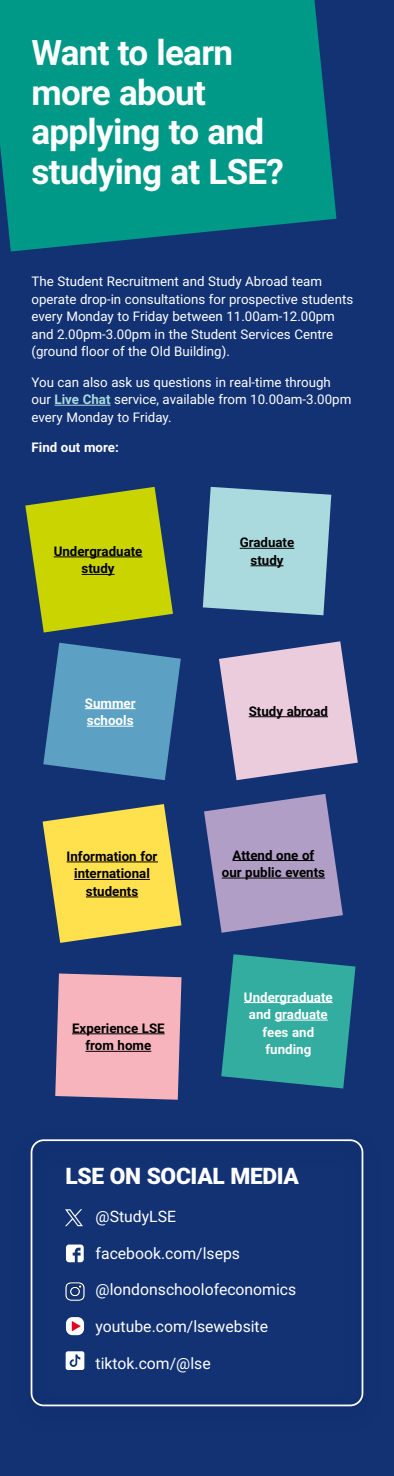
<style>
.page{position:relative;width:394px;height:1476px;background:#fff}
.page>*{position:absolute;margin:0;border:0;box-sizing:border-box;transform-origin:0 0}
.t1{font:700 35px/39.5px "Roboto";letter-spacing:-.02em;color:#fff}
.t2{font:900 22.75px "Roboto";letter-spacing:-.015em;color:#fff}
.t3{font:15.75px "Roboto";color:#fff}
.t4{font:13.3px/17.5px "Roboto";color:#fff}
.t5{font:700 13.3px/17.5px "Roboto";color:#000;text-align:center}
.t6{font:700 13.3px/17.5px "Roboto";color:#fff}
.s1{font-weight:700;color:#aadade}
</style>
<div class="page">
<div style="left:0;top:0;width:394px;height:1475px;background:#123274"></div>
<svg style="left:0;top:0;width:336px;height:251px;background:#019085"></svg>
<hr style="left:55px;top:405px;width:56px;height:1px;background:#aadade">
<svg style="left:25px;top:487px;width:148px;height:145px"></svg>
<hr style="left:54px;top:556px;width:88px;height:1px;background:#000">
<hr style="left:82px;top:574px;width:33px;height:1px;background:#000">
<svg style="left:203px;top:487px;width:128px;height:128px;background:#98c6d1"></svg>
<hr style="left:240px;top:548px;width:54px;height:1px;background:#000">
<hr style="left:250px;top:565px;width:33px;height:1px;background:#000">
<svg style="left:219px;top:641px;width:139px;height:139px"></svg>
<hr style="left:249px;top:716px;width:79px;height:1px;background:#000">
<svg style="left:43px;top:642px;width:138px;height:138px"></svg>
<hr style="left:85px;top:708px;width:50px;height:1px;background:#fff">
<hr style="left:87px;top:725px;width:46px;height:1px;background:#fff">
<svg style="left:43px;top:804px;width:138px;height:138px"></svg>
<hr style="left:67px;top:861px;width:91px;height:1px;background:#000">
<hr style="left:74px;top:879px;width:76px;height:1px;background:#000">
<hr style="left:86px;top:896px;width:52px;height:1px;background:#000">
<svg style="left:221px;top:954px;width:134px;height:134px"></svg>
<hr style="left:244px;top:1002px;width:89px;height:1px;background:#fff">
<hr style="left:275px;top:1019px;width:53px;height:1px;background:#fff">
<svg style="left:204px;top:794px;width:139px;height:138px"></svg>
<hr style="left:232px;top:860px;width:82px;height:1px;background:#000">
<hr style="left:222px;top:877px;width:103px;height:1px;background:#000">
<svg style="left:55px;top:973px;width:126px;height:126px;background:#e8abb6"></svg>
<hr style="left:72px;top:1033px;width:93px;height:1px;background:#000">
<hr style="left:85px;top:1050px;width:66px;height:1px;background:#000">
<div style="left:31px;top:1139px;width:332px;height:267px;border:2px solid #fff;border-radius:12px"></div>
<svg style="left:66px;top:1244px;width:18px;height:18px"></svg>
<img style="left:66px;top:1282px;width:18px;height:18px">
<svg style="left:66px;top:1316px;width:18px;height:18px"></svg>
<svg style="left:72px;top:1320px;width:9px;height:11px"></svg>
<svg style="left:65px;top:1209px;width:18px;height:17px"></svg>
<svg style="left:66px;top:1351px;width:18px;height:18px"></svg>
<h1 class="t1" style="left:31px;top:32px;width:254px">Want to learn more about applying to and studying at LSE?</h1>
<p class="t4" style="left:31px;top:272px;width:323px">The Student Recruitment and Study Abroad team operate drop-in consultations for prospective students every Monday to Friday between 11.00am-12.00pm and 2.00pm-3.00pm in the Student Services Centre (ground floor of the Old Building).</p>
<p class="t4" style="left:31px;top:373px;width:321px">You can also ask us questions in real-time through our <span class="s1">Live Chat</span> service, available from 10.00am-3.00pm every Monday to Friday.</p>
<p class="t6" style="left:31px;top:438px;width:89px">Find out more:</p>
<p class="t5" style="left:54px;top:542px;width:90px">Undergraduate study</p>
<p class="t5" style="left:240px;top:533px;width:56px">Graduate study</p>
<p class="t6" style="left:85px;top:693px;width:52px">Summer schools</p>
<p class="t5" style="left:67px;top:847px;width:92px">Information for international students</p>
<p class="t5" style="left:72px;top:1018px;width:94px">Experience LSE from home</p>
<p class="t5" style="left:249px;top:701px;width:81px">Study abroad</p>
<p class="t5" style="left:222px;top:845px;width:105px">Attend one of our public events</p>
<p class="t6" style="left:244px;top:987px;width:90px;text-align:center">Undergraduate and graduate fees and funding</p>
<h2 class="t2" style="left:66px;top:1160px;width:235px">LSE ON SOCIAL MEDIA</h2>
<p class="t3" style="left:96px;top:1205px;width:82px">@StudyLSE</p>
<p class="t3" style="left:96px;top:1241px;width:146px">facebook.com/lseps</p>
<p class="t3" style="left:96px;top:1278px;width:202px">@londonschoolofeconomics</p>
<p class="t3" style="left:96px;top:1315px;width:174px">youtube.com/lsewebsite</p>
<p class="t3" style="left:96px;top:1352px;width:116px">tiktok.com/@lse</p>
</div>
